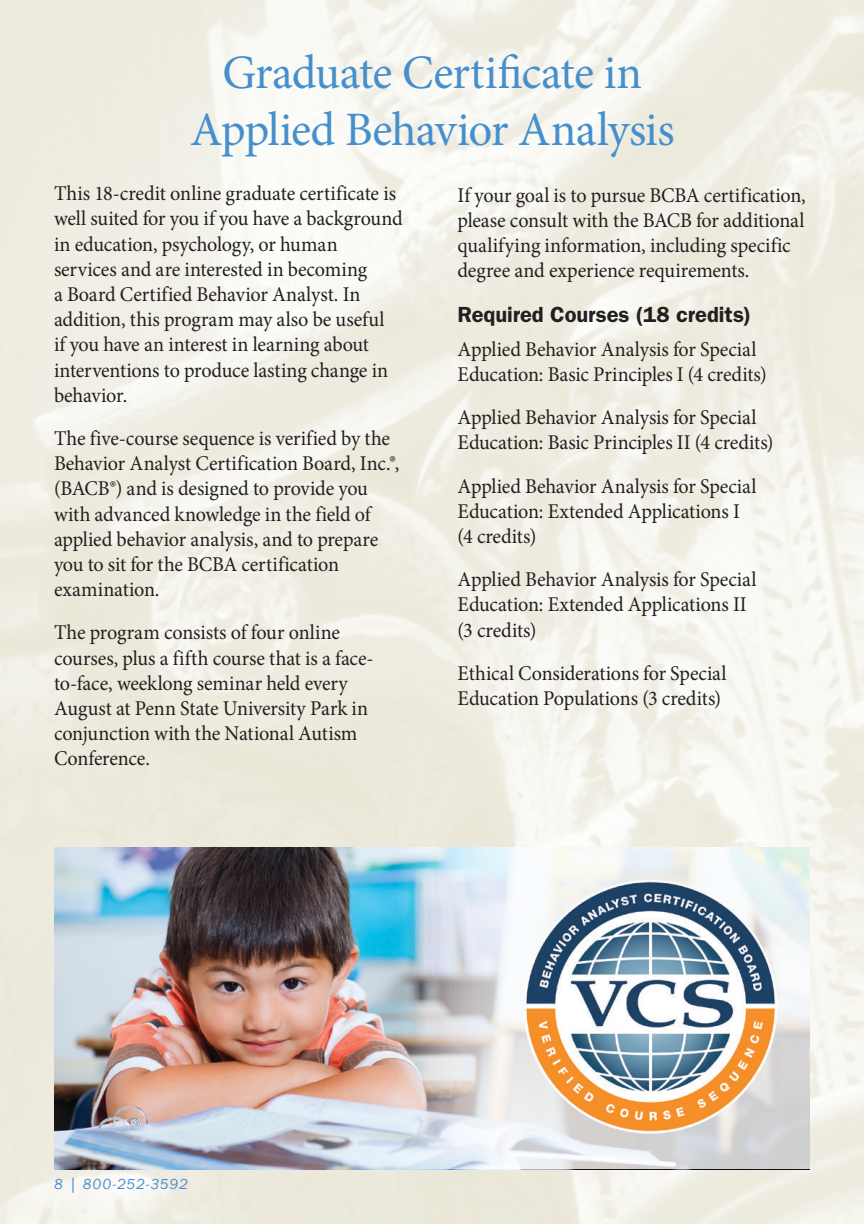
<style>
.page{position:relative;width:864px;height:1224px;background:#fff}
.page>*{position:absolute;margin:0;border:0;box-sizing:border-box;transform-origin:0 0}
.t1{font:48px/57.6px "Minion Pro";letter-spacing:-.02em;color:#468fcd;text-align:center}
.t2{font:600 22px "ITC Franklin Gothic Std";letter-spacing:-.005em;color:#231f20}
.t3{font:21px/25.2px "Minion Pro";letter-spacing:-.01em;color:#231f20;scale:.96 1}
.t4{font:italic 15px "ITC Franklin Gothic Std";letter-spacing:.05em;color:#468fcd}
</style>
<div class="page">
<img style="left:0;top:0;width:864px;height:1224px">
<img style="left:54px;top:847px;width:335px;height:322px">
<svg style="left:389px;top:847px;width:421px;height:322px"></svg>
<img style="left:522px;top:878px;width:256px;height:256px">
<h1 class="t1" style="left:190px;top:44px;width:486px">Graduate Certifcate in<br>Applied Behavior Analysis</h1>
<p class="t3" style="left:54px;top:181px;width:365px">This 18-credit online graduate certificate is well suited for you if you have a background in education, psychology, or human services and are interested in becoming<br>a Board Certified Behavior Analyst. In addition, this program may also be useful if you have an interest in learning about interventions to produce lasting change in behavior.</p>
<p class="t3" style="left:54px;top:426px;width:361px">The five-course sequence is verified by the Behavior Analyst Certification Board, Inc.®, (BACB®) and is designed to provide you with advanced knowledge in the field of applied behavior analysis, and to prepare you to sit for the BCBA certification examination.</p>
<p class="t3" style="left:54px;top:620px;width:335px">The program consists of four online courses, plus a fifth course that is a face&shy;to-face, weeklong seminar held every August at Penn State University Park in conjunction with the National Autism Conference.</p>
<p class="t3" style="left:458px;top:182px;width:364px">If your goal is to pursue BCBA certification, please consult with the BACB for additional qualifying information, including specific degree and experience requirements.</p>
<h2 class="t2" style="left:458px;top:301px;width:295px">Required Courses (18 credits)</h2>
<p class="t3" style="left:458px;top:337px;width:324px">Applied Behavior Analysis for Special<br>Education: Basic Principles I (4 credits)</p>
<p class="t3" style="left:458px;top:405px;width:331px">Applied Behavior Analysis for Special<br>Education: Basic Principles II (4 credits)</p>
<p class="t3" style="left:458px;top:473px;width:313px">Applied Behavior Analysis for Special<br>Education: Extended Applications I (4 credits)</p>
<p class="t3" style="left:458px;top:567px;width:313px">Applied Behavior Analysis for Special<br>Education: Extended Applications II (3 credits)</p>
<p class="t3" style="left:458px;top:661px;width:282px">Ethical Considerations for Special<br>Education Populations (3 credits)</p>
<p class="t4" style="left:54px;top:1176px;width:135px">8 | 800-252-3592</p>
</div>
